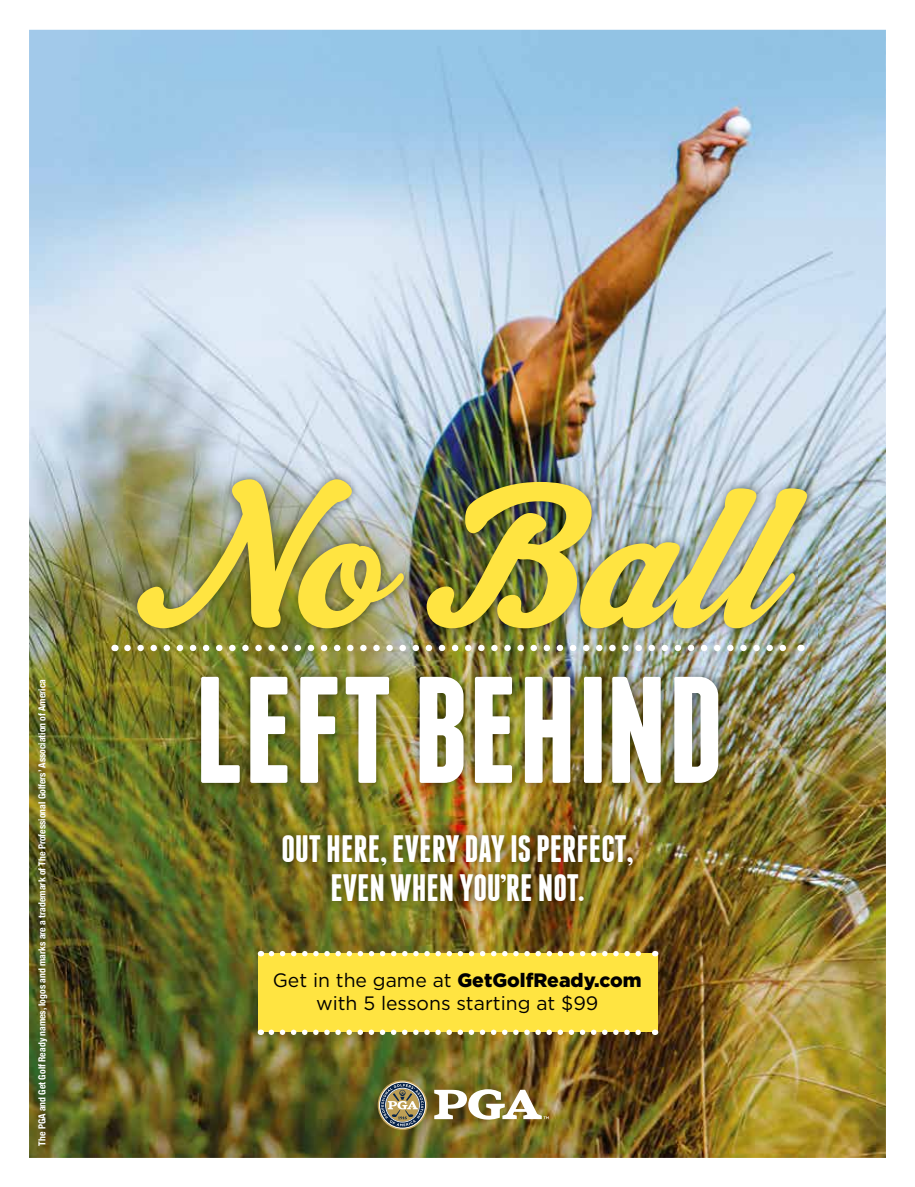
<style>
.page{position:relative;width:915px;height:1187px;background:#fff}
.page>*{position:absolute;margin:0;border:0;box-sizing:border-box;transform-origin:0 0}
.t1{font:201.75px "Machiarge";color:#ffe441}
.t2{font:700 151.5px "Franchise";color:#fff}
.t3{font:700 38.1px/38.1px "Franchise";color:#fff;text-align:center}
.t4{font:19.35px/22.6px "Gotham HTF";color:#000;text-align:center}
.t5{font:700 condensed 9.6px "Helvetica Neue";color:#fff}
.s1{font-weight:900}
</style>
<div class="page">
<img style="left:29px;top:30px;width:856px;height:1127px">
<img style="left:127px;top:469px;width:689px;height:169px">
<img style="left:190px;top:666px;width:538px;height:127px">
<img style="left:272px;top:825px;width:370px;height:85px">
<img style="left:127px;top:644px;width:666px;height:7px">
<svg style="left:377px;top:1080px;width:50px;height:49px"></svg>
<svg style="left:379px;top:1081px;width:47px;height:47px;background:#89866e"></svg>
<svg style="left:434px;top:1089px;width:114px;height:30px"></svg>
<div style="left:257px;top:953px;width:400px;height:79px;background:#ffe441"></div>
<svg style="left:271px;top:950px;width:384px;height:6px"></svg>
<svg style="left:271px;top:1029px;width:384px;height:5px"></svg>
<p class="t5" style="left:34px;top:1145px;width:468px;rotate:-90deg">The PGA and Get Golf Ready names, logos and marks are a trademark of The Professional Golfers’ Association of America</p>
<h1 class="t1" style="left:136px;top:437px;width:643px">No Ball</h1>
<h2 class="t2" style="left:193px;top:659px;width:531px">LEFT BEHIND</h2>
<h3 class="t3" style="left:281px;top:830px;width:353px">OUT HERE, EVERY DAY IS PERFECT,<br>EVEN WHEN YOU’RE NOT.</h3>
<h3 class="t4" style="left:273px;top:968px;width:370px">Get in the game at <span class="s1">GetGolfReady.com </span>with 5 lessons starting at $99</h3>
</div>
